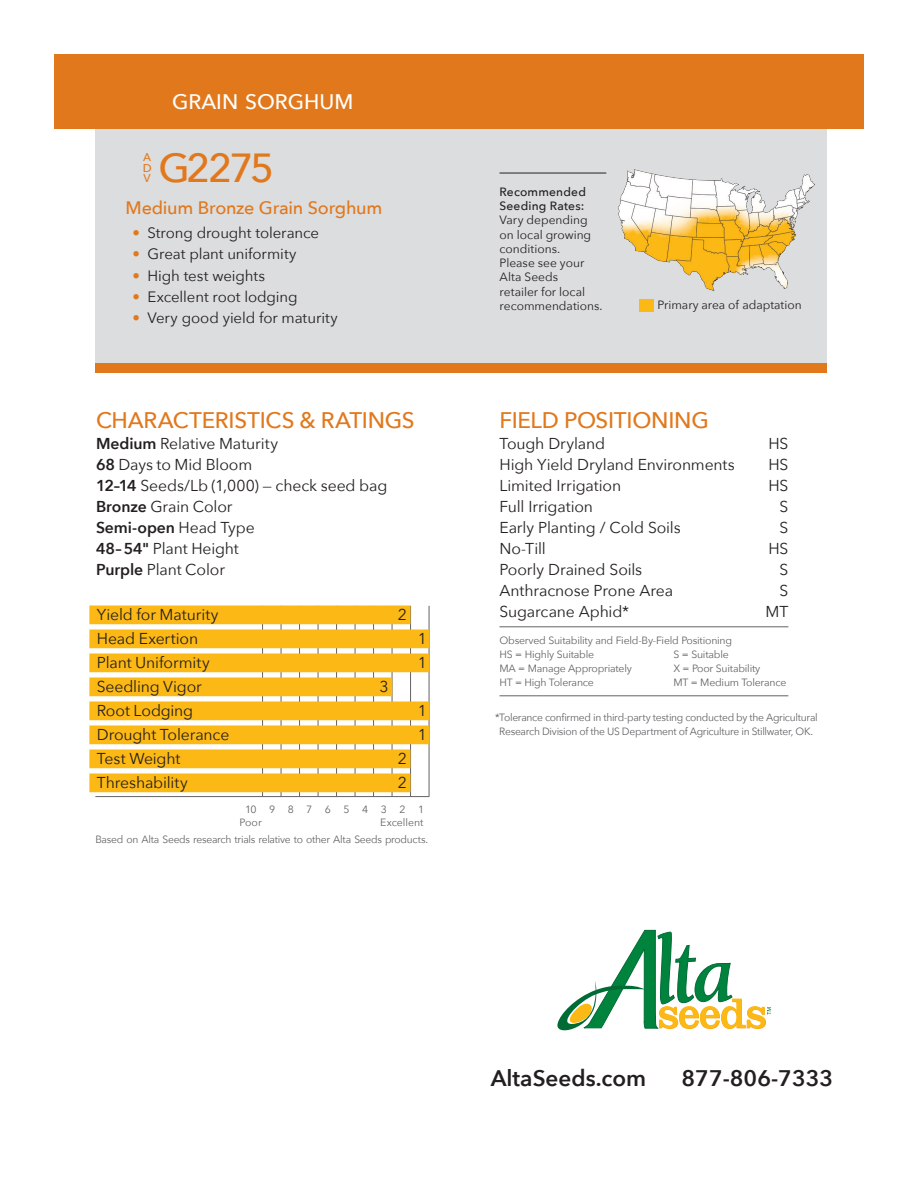
<style>
.page{position:relative;width:918px;height:1188px;background:#fff}
.page>*{position:absolute;margin:0;border:0;box-sizing:border-box;transform-origin:0 0}
.t1{font:500 40.5px "Avenir Next";letter-spacing:-.075em;color:#e1781c}
.t2{font:500 22.5px "Avenir Next";letter-spacing:-.01em;color:#e1781c}
.t3{font:600 22.5px "Avenir Next";color:#231f20}
.t4{font:500 21px "Avenir Next";color:#fff}
.t5{font:500 18px "Avenir Next";letter-spacing:-.015em;color:#e1781c}
.t6{font:15.75px/21px "Avenir Next";letter-spacing:-.01em;color:#231f20}
.t7{font:15px "Avenir Next";letter-spacing:-.01em;color:#231f20}
.t8{font:12px/14.2px "Avenir Next";color:#231f20}
.t9{font:500 12px/14.2px "Avenir Next";letter-spacing:.015em;color:#231f20}
.t10{font:500 11.25px/10.5px "Avenir Next";color:#e1781c;text-align:justify}
.t11{font:10.5px/14.2px "Avenir Next";letter-spacing:-.02em;color:#636366}
.s1{color:#e1781c}
.s2{font-weight:600}
</style>
<div class="page">
<div style="left:95px;top:129px;width:732px;height:234px;background:#dcdddf"></div>
<div style="left:54px;top:54px;width:810px;height:75px;background:#e1781c"></div>
<hr style="left:500px;top:173px;width:106px;height:1px;background:#231f20">
<svg style="left:557px;top:929px;width:214px;height:102px"></svg>
<div style="left:95px;top:363px;width:732px;height:9px;background:#e1781c"></div>
<hr style="left:95px;top:796px;width:334px;height:1px;background:#636366">
<hr style="left:429px;top:606px;width:1px;height:190px;background:#636366">
<hr style="left:410px;top:606px;width:1px;height:190px;background:#636366">
<hr style="left:392px;top:606px;width:1px;height:190px;background:#636366">
<hr style="left:373px;top:606px;width:1px;height:190px;background:#636366">
<hr style="left:355px;top:606px;width:1px;height:190px;background:#636366">
<hr style="left:336px;top:606px;width:1px;height:190px;background:#636366">
<hr style="left:318px;top:606px;width:1px;height:190px;background:#636366">
<hr style="left:299px;top:606px;width:1px;height:190px;background:#636366">
<hr style="left:281px;top:606px;width:1px;height:190px;background:#636366">
<hr style="left:262px;top:606px;width:1px;height:190px;background:#636366">
<hr style="left:500px;top:626px;width:288px;height:1px;background:#636366">
<hr style="left:500px;top:695px;width:288px;height:1px;background:#636366">
<div style="left:640px;top:299px;width:14px;height:13px;background:#fcb814"></div>
<img style="left:618px;top:169px;width:198px;height:123px">
<div style="left:89px;top:605px;width:321px;height:19px;background:#fcb814"></div>
<div style="left:89px;top:629px;width:340px;height:19px;background:#fcb814"></div>
<div style="left:89px;top:653px;width:340px;height:19px;background:#fcb814"></div>
<div style="left:89px;top:677px;width:303px;height:19px;background:#fcb814"></div>
<div style="left:89px;top:701px;width:340px;height:19px;background:#fcb814"></div>
<div style="left:89px;top:725px;width:340px;height:19px;background:#fcb814"></div>
<div style="left:89px;top:749px;width:321px;height:19px;background:#fcb814"></div>
<div style="left:89px;top:773px;width:321px;height:19px;background:#fcb814"></div>
<h3 class="t4" style="left:172px;top:89px;width:183px">GRAIN SORGHUM</h3>
<p class="t10" style="left:143px;top:152px;width:10px">A D V</p>
<h1 class="t1" style="left:159px;top:144px;width:117px">G2275</h1>
<p class="t5" style="left:126px;top:197px;width:258px">Medium Bronze Grain Sorghum</p>
<p class="t7" style="left:132px;top:224px;width:188px"><span class="s1">•</span> Strong drought tolerance</p>
<p class="t7" style="left:132px;top:245px;width:166px"><span class="s1">•</span> Great plant uniformity</p>
<p class="t7" style="left:132px;top:266px;width:134px"><span class="s1">•</span> High test weights</p>
<p class="t7" style="left:132px;top:288px;width:167px"><span class="s1">•</span> Excellent root lodging</p>
<p class="t7" style="left:132px;top:309px;width:207px"><span class="s1">•</span> Very good yield for maturity</p>
<h2 class="t2" style="left:96px;top:407px;width:320px">CHARACTERISTICS &amp; RATINGS</h2>
<p class="t6" style="left:96px;top:433px;width:293px"><span class="s2">Medium</span> Relative Maturity<br><span class="s2">68</span> Days to Mid Bloom<br><span class="s2">12–14</span> Seeds/Lb (1,000) — check seed bag<br><span class="s2">Bronze</span> Grain Color<br><span class="s2">Semi-open</span> Head Type<br><span class="s2">48–54"</span> Plant Height<br><span class="s2">Purple</span> Plant Color</p>
<p class="t6" style="left:97px;top:604px;width:123px">Yield for Maturity</p>
<p class="t6" style="left:398px;top:604px;width:11px">2</p>
<p class="t6" style="left:97px;top:628px;width:103px">Head Exertion</p>
<p class="t6" style="left:418px;top:628px;width:11px">1</p>
<p class="t6" style="left:97px;top:652px;width:114px">Plant Uniformity</p>
<p class="t6" style="left:418px;top:652px;width:11px">1</p>
<p class="t6" style="left:97px;top:676px;width:106px">Seedling Vigor</p>
<p class="t6" style="left:380px;top:676px;width:11px">3</p>
<p class="t6" style="left:97px;top:700px;width:98px">Root Lodging</p>
<p class="t6" style="left:418px;top:700px;width:11px">1</p>
<p class="t6" style="left:97px;top:724px;width:134px">Drought Tolerance</p>
<p class="t6" style="left:418px;top:724px;width:11px">1</p>
<p class="t6" style="left:97px;top:748px;width:85px">Test Weight</p>
<p class="t6" style="left:398px;top:748px;width:11px">2</p>
<p class="t6" style="left:97px;top:772px;width:92px">Threshability</p>
<p class="t6" style="left:398px;top:772px;width:11px">2</p>
<p class="t11" style="left:239px;top:803px;width:186px;line-height:12.8px;text-indent:6px">10 9 8 7 6 5 4 3 2 1<br>Poor</p>
<p class="t11" style="left:95px;top:814px;width:334px;line-height:17.2px;text-indent:285px">Excellent<br>Based on Alta Seeds research trials relative to other Alta Seeds products.</p>
<p class="t9" style="left:500px;top:185px;width:88px">Recommended<br>Seeding Rates:</p>
<p class="t8" style="left:500px;top:213px;width:105px">Vary depending on local growing conditions.<br>Please see your<br>Alta Seeds<br>retailer for local recommendations.</p>
<p class="t8" style="left:658px;top:298px;width:146px">Primary area of adaptation</p>
<h2 class="t2" style="left:500px;top:407px;width:211px">FIELD POSITIONING</h2>
<p class="t6" style="left:500px;top:433px;width:107px">Tough Dryland</p>
<p class="t6" style="left:768px;top:433px;width:22px">HS</p>
<p class="t6" style="left:500px;top:454px;width:237px">High Yield Dryland Environments</p>
<p class="t6" style="left:768px;top:454px;width:22px">HS</p>
<p class="t6" style="left:500px;top:475px;width:123px">Limited Irrigation</p>
<p class="t6" style="left:768px;top:475px;width:22px">HS</p>
<p class="t6" style="left:500px;top:496px;width:95px">Full Irrigation</p>
<p class="t6" style="left:780px;top:496px;width:10px">S</p>
<p class="t6" style="left:500px;top:517px;width:183px">Early Planting / Cold Soils</p>
<p class="t6" style="left:780px;top:517px;width:10px">S</p>
<p class="t6" style="left:500px;top:538px;width:48px">No-Till</p>
<p class="t6" style="left:768px;top:538px;width:22px">HS</p>
<p class="t6" style="left:500px;top:559px;width:144px">Poorly Drained Soils</p>
<p class="t6" style="left:780px;top:559px;width:10px">S</p>
<p class="t6" style="left:500px;top:580px;width:175px">Anthracnose Prone Area</p>
<p class="t6" style="left:780px;top:580px;width:10px">S</p>
<p class="t6" style="left:500px;top:601px;width:131px">Sugarcane Aphid*</p>
<p class="t6" style="left:766px;top:601px;width:24px">MT</p>
<p class="t11" style="left:500px;top:633px;width:234px">Observed Suitability and Field-By-Field Positioning<br>HS = Highly Suitable</p>
<p class="t11" style="left:673px;top:647px;width:57px">S = Suitable</p>
<p class="t11" style="left:500px;top:661px;width:134px">MA = Manage Appropriately</p>
<p class="t11" style="left:673px;top:661px;width:88px">X = Poor Suitability</p>
<p class="t11" style="left:500px;top:676px;width:96px">HT = High Tolerance</p>
<p class="t11" style="left:673px;top:676px;width:114px">MT = Medium Tolerance</p>
<p class="t11" style="left:495px;top:710px;width:324px;text-align:center">*Tolerance confirmed in third-party testing conducted by the Agricultural<br>Research Division of the US Department of Agriculture in Stillwater, OK.</p>
<h2 class="t3" style="left:491px;top:1064px;width:157px">AltaSeeds.com</h2>
<h2 class="t3" style="left:682px;top:1064px;width:153px">877-806-7333</h2>
</div>
